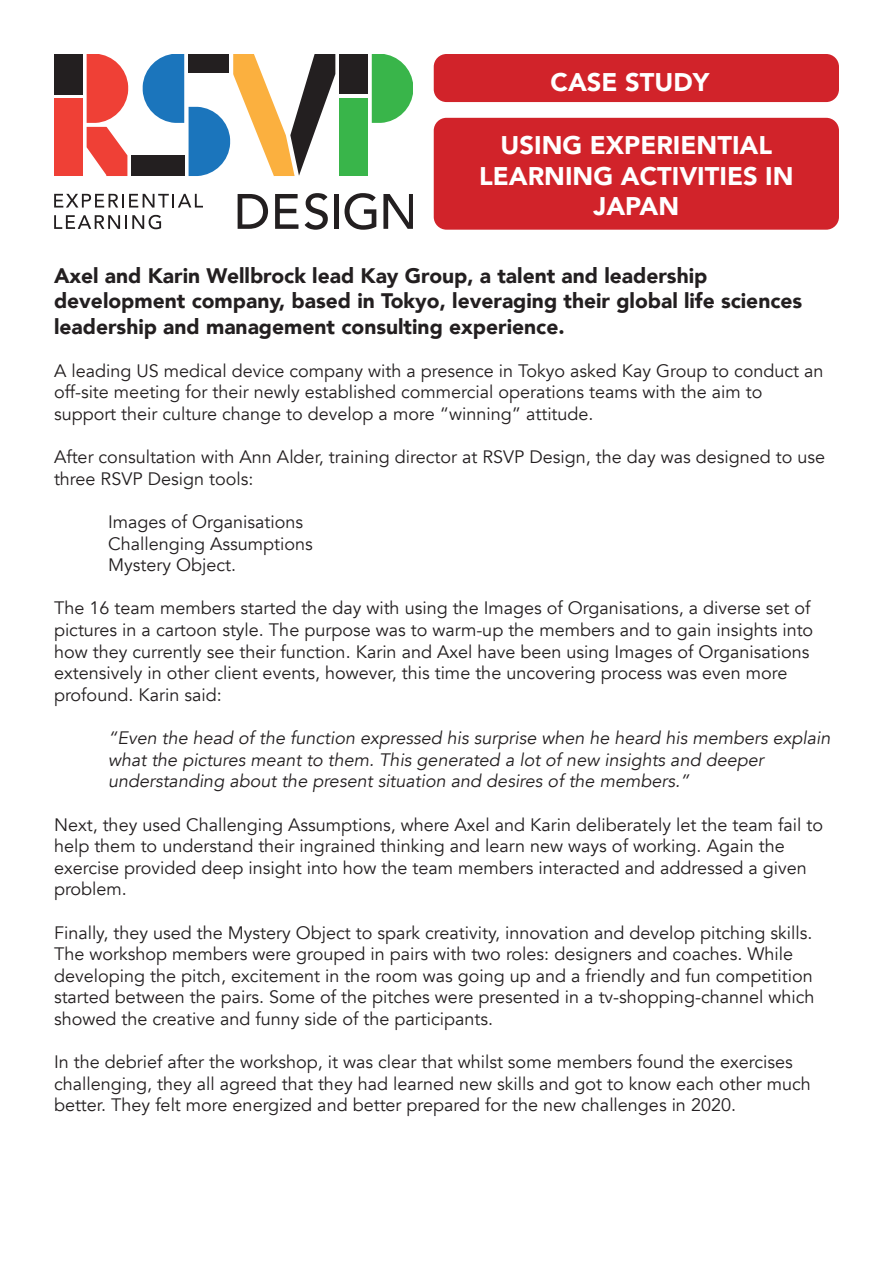
<style>
.page{position:relative;width:893px;height:1263px;background:#fff}
.page>*{position:absolute;margin:0;border:0;box-sizing:border-box;transform-origin:0 0}
.t1{font:900 25.5px/30.6px "Avenir";color:#fff;text-align:center}
.t2{font:900 21px/25.2px "Avenir";color:#231f20}
.t3{font:18px/21.6px "Avenir";color:#231f20}
.t4{font:italic 18px/21.6px "Avenir";color:#231f20}
</style>
<div class="page">
<svg style="left:238px;top:194px;width:30px;height:35px"></svg>
<svg style="left:275px;top:194px;width:23px;height:35px"></svg>
<svg style="left:305px;top:193px;width:23px;height:37px"></svg>
<div style="left:334px;top:194px;width:5px;height:35px;background:#231f20"></div>
<svg style="left:345px;top:193px;width:31px;height:37px"></svg>
<svg style="left:383px;top:194px;width:30px;height:35px"></svg>
<div style="left:54px;top:54px;width:29px;height:40px;background:#231f20"></div>
<div style="left:131px;top:155px;width:53px;height:21px;background:#231f20"></div>
<div style="left:54px;top:98px;width:29px;height:78px;background:#ef4036"></div>
<div style="left:339px;top:54px;width:29px;height:40px;background:#231f20"></div>
<div style="left:339px;top:98px;width:29px;height:78px;background:#39b54a"></div>
<svg style="left:372px;top:54px;width:41px;height:69px"></svg>
<svg style="left:87px;top:54px;width:41px;height:122px"></svg>
<svg style="left:143px;top:54px;width:192px;height:122px"></svg>
<svg style="left:54px;top:194px;width:149px;height:14px"></svg>
<svg style="left:54px;top:215px;width:107px;height:14px"></svg>
<div style="left:434px;top:118px;width:405px;height:112px;background:#d1232a;border-radius:13px"></div>
<div style="left:434px;top:54px;width:405px;height:48px;background:#d1232a;border-radius:13px"></div>
<p class="t1" style="left:550px;top:66px;width:160px">CASE STUDY</p>
<p class="t1" style="left:479px;top:129px;width:316px">USING EXPERIENTIAL<br>LEARNING ACTIVITIES IN</p>
<p class="t1" style="left:594px;top:191px;width:87px">JAPAN</p>
<p class="t2" style="left:54px;top:263px;width:655px">Axel and Karin Wellbrock lead Kay Group, a talent and leadership</p>
<p class="t2" style="left:54px;top:288px;width:750px">development company, based in Tokyo, leveraging their global life sciences leadership and management consulting experience.</p>
<p class="t3" style="left:54px;top:360px;width:771px">A leading US medical device company with a presence in Tokyo asked Kay Group to conduct an off-site meeting for their newly established commercial operations teams with the aim to</p>
<p class="t3" style="left:54px;top:403px;width:541px">support their culture change to develop a more “winning” attitude.</p>
<p class="t3" style="left:54px;top:447px;width:773px">After consultation with Ann Alder, training director at RSVP Design, the day was designed to use three RSVP Design tools:</p>
<p class="t3" style="left:108px;top:511px;width:197px">Images of Organisations</p>
<p class="t3" style="left:108px;top:533px;width:206px">Challenging Assumptions</p>
<p class="t3" style="left:108px;top:555px;width:129px">Mystery Object.</p>
<p class="t3" style="left:54px;top:598px;width:761px">The 16 team members started the day with using the Images of Organisations, a diverse set of pictures in a cartoon style. The purpose was to warm-up the members and to gain insights into how they currently see their function. Karin and Axel have been using Images of Organisations extensively in other client events, however, this time the uncovering process was even more</p>
<p class="t3" style="left:54px;top:684px;width:169px">profound. Karin said:</p>
<p class="t4" style="left:108px;top:727px;width:724px">“Even the head of the function expressed his surprise when he heard his members explain what the pictures meant to them. This generated a lot of new insights and deeper</p>
<p class="t4" style="left:108px;top:771px;width:583px">understanding about the present situation and desires of the members.”</p>
<p class="t3" style="left:54px;top:814px;width:770px">Next, they used Challenging Assumptions, where Axel and Karin deliberately let the team fail to help them to understand their ingrained thinking and learn new ways of working. Again the</p>
<p class="t3" style="left:54px;top:857px;width:754px">exercise provided deep insight into how the team members interacted and addressed a given problem.</p>
<p class="t3" style="left:54px;top:922px;width:760px">Finally, they used the Mystery Object to spark creativity, innovation and develop pitching skills.<br>The workshop members were grouped in pairs with two roles: designers and coaches. While</p>
<p class="t3" style="left:54px;top:965px;width:762px;text-align:justify">developing the pitch, excitement in the room was going up and a friendly and fun competition started between the pairs. Some of the pitches were presented in a tv-shopping-channel which showed the creative and funny side of the participants.</p>
<p class="t3" style="left:54px;top:1051px;width:740px">In the debrief after the workshop, it was clear that whilst some members found the exercises</p>
<p class="t3" style="left:54px;top:1073px;width:758px">challenging, they all agreed that they had learned new skills and got to know each other much better. They felt more energized and better prepared for the new challenges in 2020.</p>
</div>
